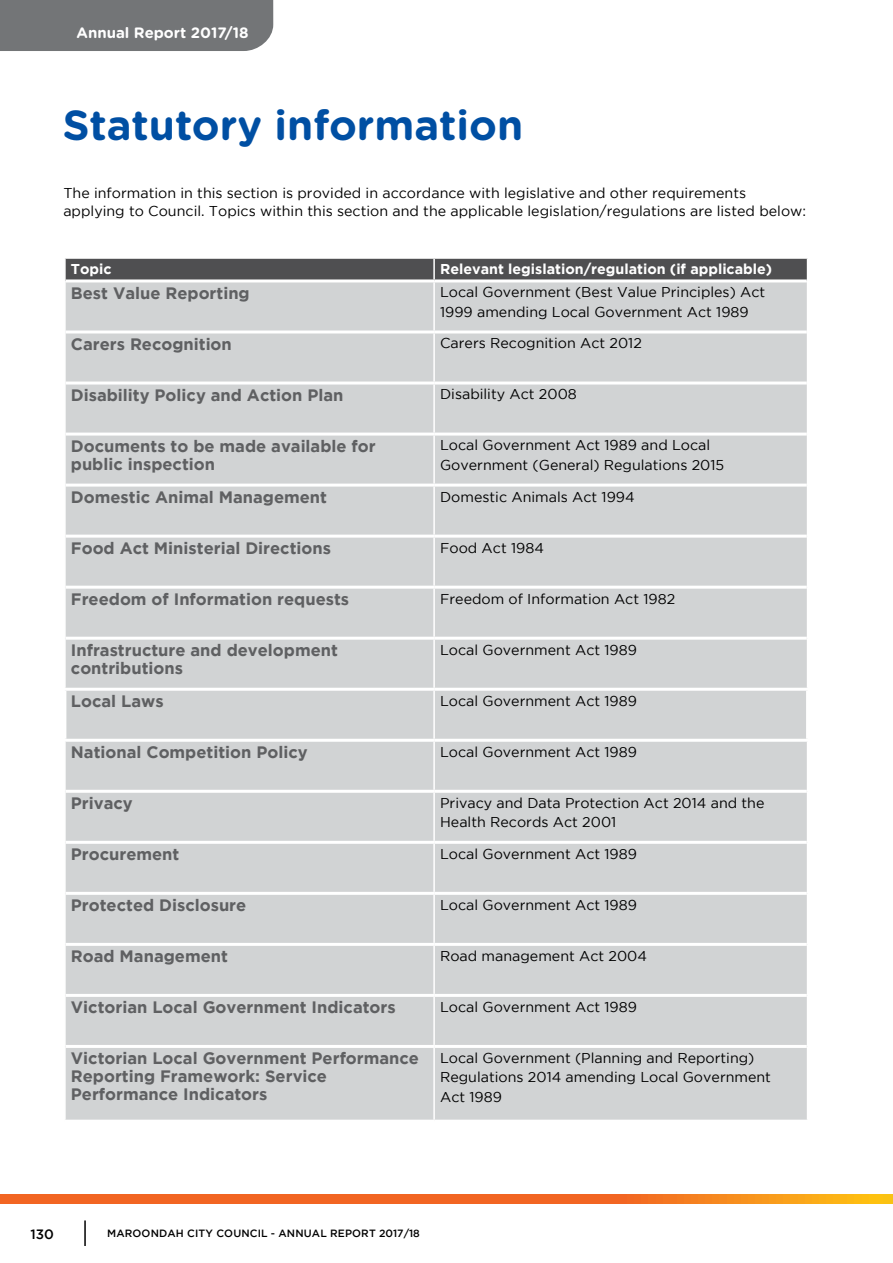
<style>
.page{position:relative;width:893px;height:1263px;background:#fff}
.page>*{position:absolute;margin:0;border:0;box-sizing:border-box;transform-origin:0 0}
.t1{font:700 42px "Gotham Rounded";color:#004fa3}
.t2{font:700 16.5px/18px "Gotham";color:#5f6062}
.t3{font:700 15px "Gotham Rounded";color:#fff}
.t4{font:14.25px/19.5px "Gotham";color:#000}
.t5{font:700 14.25px "Gotham";color:#fff}
.t6{font:500 13.5px "Gotham";color:#000}
.t7{font:500 10.5px "Gotham";letter-spacing:.015em;color:#000}
</style>
<div class="page">
<hr style="left:84px;top:1220px;width:2px;height:26px;background:#000">
<svg style="left:0;top:1195px;width:893px;height:8px;background:#f3741f"></svg>
<div style="left:0;top:0;width:273px;height:51px;background:#737577"></div>
<div style="left:66px;top:282px;width:741px;height:838px;background:#d1d3d4"></div>
<div style="left:65px;top:258px;width:743px;height:23px;background:#4f4f51"></div>
<hr style="left:66px;top:279px;width:368px;height:3px;background:#fff">
<hr style="left:434px;top:279px;width:373px;height:3px;background:#fff">
<hr style="left:433px;top:282px;width:2px;height:48px;background:#fff">
<hr style="left:433px;top:333px;width:2px;height:48px;background:#fff">
<hr style="left:433px;top:384px;width:2px;height:49px;background:#fff">
<hr style="left:433px;top:436px;width:2px;height:48px;background:#fff">
<hr style="left:433px;top:487px;width:2px;height:48px;background:#fff">
<hr style="left:433px;top:538px;width:2px;height:48px;background:#fff">
<hr style="left:433px;top:589px;width:2px;height:48px;background:#fff">
<hr style="left:433px;top:640px;width:2px;height:48px;background:#fff">
<hr style="left:433px;top:742px;width:2px;height:48px;background:#fff">
<hr style="left:433px;top:793px;width:2px;height:48px;background:#fff">
<hr style="left:433px;top:844px;width:2px;height:48px;background:#fff">
<hr style="left:433px;top:895px;width:2px;height:48px;background:#fff">
<hr style="left:433px;top:946px;width:2px;height:48px;background:#fff">
<hr style="left:433px;top:997px;width:2px;height:48px;background:#fff">
<hr style="left:433px;top:1048px;width:2px;height:72px;background:#fff">
<hr style="left:66px;top:330px;width:368px;height:3px;background:#fff">
<hr style="left:66px;top:381px;width:368px;height:3px;background:#fff">
<hr style="left:66px;top:433px;width:368px;height:3px;background:#fff">
<hr style="left:66px;top:484px;width:368px;height:3px;background:#fff">
<hr style="left:66px;top:535px;width:368px;height:3px;background:#fff">
<hr style="left:66px;top:586px;width:368px;height:3px;background:#fff">
<hr style="left:66px;top:637px;width:368px;height:3px;background:#fff">
<hr style="left:66px;top:790px;width:368px;height:3px;background:#fff">
<hr style="left:66px;top:841px;width:368px;height:3px;background:#fff">
<hr style="left:66px;top:892px;width:368px;height:3px;background:#fff">
<hr style="left:66px;top:943px;width:368px;height:3px;background:#fff">
<hr style="left:66px;top:994px;width:368px;height:3px;background:#fff">
<hr style="left:66px;top:1045px;width:368px;height:3px;background:#fff">
<hr style="left:434px;top:330px;width:373px;height:3px;background:#fff">
<hr style="left:434px;top:381px;width:373px;height:3px;background:#fff">
<hr style="left:434px;top:433px;width:373px;height:3px;background:#fff">
<hr style="left:434px;top:484px;width:373px;height:3px;background:#fff">
<hr style="left:434px;top:535px;width:373px;height:3px;background:#fff">
<hr style="left:434px;top:586px;width:373px;height:3px;background:#fff">
<hr style="left:434px;top:637px;width:373px;height:3px;background:#fff">
<hr style="left:434px;top:790px;width:373px;height:3px;background:#fff">
<hr style="left:434px;top:841px;width:373px;height:3px;background:#fff">
<hr style="left:434px;top:892px;width:373px;height:3px;background:#fff">
<hr style="left:434px;top:943px;width:373px;height:3px;background:#fff">
<hr style="left:434px;top:994px;width:373px;height:3px;background:#fff">
<hr style="left:434px;top:1045px;width:373px;height:3px;background:#fff">
<hr style="left:433px;top:691px;width:2px;height:48px;background:#fff">
<hr style="left:63px;top:688px;width:371px;height:3px;background:#fff">
<hr style="left:434px;top:688px;width:375px;height:3px;background:#fff">
<hr style="left:806px;top:691px;width:3px;height:48px;background:#fff">
<hr style="left:63px;top:739px;width:371px;height:3px;background:#fff">
<hr style="left:434px;top:739px;width:375px;height:3px;background:#fff">
<p class="t3" style="left:77px;top:22px;width:174px">Annual Report 2017/18</p>
<h1 class="t1" style="left:63px;top:94px;width:462px">Statutory information</h1>
<p class="t4" style="left:63px;top:183px;width:744px;line-height:18px">The information in this section is provided in accordance with legislative and other requirements applying to Council. Topics within this section and the applicable legislation/regulations are listed below:</p>
<p class="t5" style="left:71px;top:261px;width:42px">Topic</p>
<p class="t5" style="left:440px;top:261px;width:334px">Relevant legislation/regulation (if applicable)</p>
<p class="t2" style="left:71px;top:284px;width:180px">Best Value Reporting</p>
<p class="t4" style="left:440px;top:282px;width:327px">Local Government (Best Value Principles) Act<br>1999 amending Local Government Act 1989</p>
<p class="t2" style="left:71px;top:335px;width:162px">Carers Recognition</p>
<p class="t4" style="left:440px;top:333px;width:203px">Carers Recognition Act 2012</p>
<p class="t2" style="left:71px;top:386px;width:274px">Disability Policy and Action Plan</p>
<p class="t4" style="left:440px;top:384px;width:138px">Disability Act 2008</p>
<p class="t2" style="left:71px;top:437px;width:306px">Documents to be made available for public inspection</p>
<p class="t4" style="left:440px;top:435px;width:286px">Local Government Act 1989 and Local<br>Government (General) Regulations 2015</p>
<p class="t2" style="left:71px;top:488px;width:258px">Domestic Animal Management</p>
<p class="t4" style="left:440px;top:486px;width:196px">Domestic Animals Act 1994</p>
<p class="t2" style="left:71px;top:539px;width:262px">Food Act Ministerial Directions</p>
<p class="t4" style="left:440px;top:537px;width:105px">Food Act 1984</p>
<p class="t2" style="left:71px;top:590px;width:280px">Freedom of Information requests</p>
<p class="t4" style="left:440px;top:588px;width:237px">Freedom of Information Act 1982</p>
<p class="t2" style="left:71px;top:641px;width:269px">Infrastructure and development contributions</p>
<p class="t4" style="left:440px;top:640px;width:198px">Local Government Act 1989</p>
<p class="t2" style="left:71px;top:692px;width:94px">Local Laws</p>
<p class="t4" style="left:440px;top:691px;width:198px">Local Government Act 1989</p>
<p class="t2" style="left:71px;top:743px;width:238px">National Competition Policy</p>
<p class="t4" style="left:440px;top:742px;width:198px">Local Government Act 1989</p>
<p class="t2" style="left:71px;top:794px;width:63px">Privacy</p>
<p class="t4" style="left:440px;top:793px;width:326px">Privacy and Data Protection Act 2014 and the<br>Health Records Act 2001</p>
<p class="t2" style="left:71px;top:845px;width:110px">Procurement</p>
<p class="t4" style="left:440px;top:844px;width:198px">Local Government Act 1989</p>
<p class="t2" style="left:71px;top:896px;width:177px">Protected Disclosure</p>
<p class="t4" style="left:440px;top:895px;width:198px">Local Government Act 1989</p>
<p class="t2" style="left:71px;top:947px;width:159px">Road Management</p>
<p class="t4" style="left:440px;top:946px;width:208px">Road management Act 2004</p>
<p class="t2" style="left:71px;top:998px;width:326px">Victorian Local Government Indicators</p>
<p class="t4" style="left:440px;top:997px;width:198px">Local Government Act 1989</p>
<p class="t2" style="left:71px;top:1049px;width:350px">Victorian Local Government Performance<br>Reporting Framework: Service<br>Performance Indicators</p>
<p class="t4" style="left:440px;top:1048px;width:332px">Local Government (Planning and Reporting)<br>Regulations 2014 amending Local Government<br>Act 1989</p>
<p class="t6" style="left:30px;top:1226px;width:25px">130</p>
<p class="t7" style="left:107px;top:1227px;width:314px">MAROONDAH CITY COUNCIL - ANNUAL REPORT 2017/18</p>
</div>
